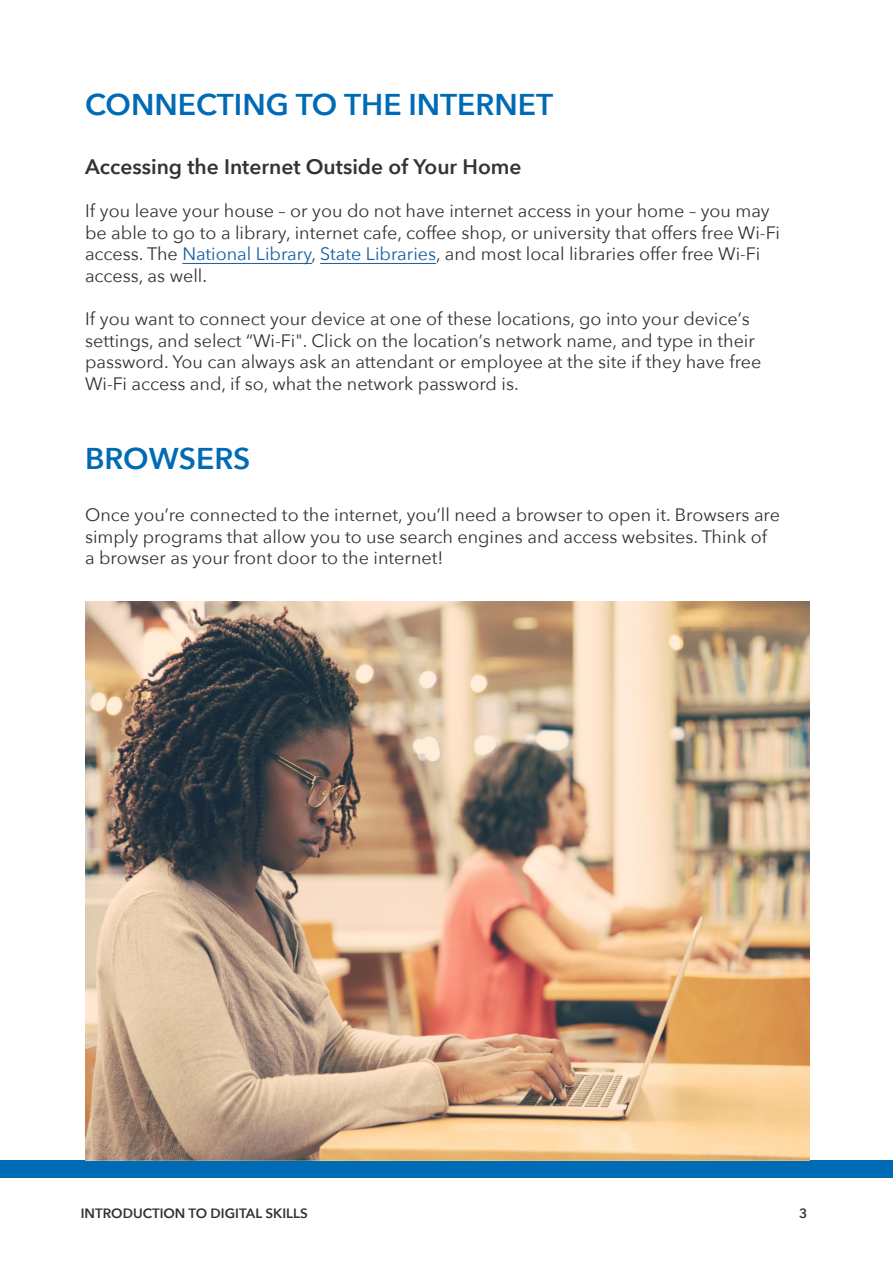
<style>
.page{position:relative;width:893px;height:1263px;background:#fff}
.page>*{position:absolute;margin:0;border:0;box-sizing:border-box;transform-origin:0 0}
.t1{font:600 30px "Avenir Next";color:#006bb5}
.t2{font:600 21px "Avenir Next";color:#333}
.t3{font:18px/21.6px "Avenir Next";color:#333}
.t4{font:600 13.5px "Avenir Next";color:#333}
.s1{color:#175d9e}
</style>
<div class="page">
<div style="left:0;top:1161px;width:893px;height:17px;background:#006bb5"></div>
<img style="left:85px;top:602px;width:725px;height:559px">
<hr style="left:182px;top:263px;width:130px;height:1px;background:#175d9e">
<hr style="left:320px;top:263px;width:116px;height:1px;background:#175d9e">
<p class="t1" style="left:85px;top:79px;width:470px">CONNECTING TO THE INTERNET</p>
<p class="t2" style="left:85px;top:149px;width:438px">Accessing the Internet Outside of Your Home</p>
<p class="t3" style="left:85px;top:199px;width:696px">If you leave your house – or you do not have internet access in your home – you may be able to go to a library, internet cafe, coffee shop, or university that offers free Wi-Fi access. The <span class="s1">National Library</span>, <span class="s1">State Libraries</span>, and most local libraries offer free Wi-Fi access, as well.</p>
<p class="t3" style="left:85px;top:307px;width:678px">If you want to connect your device at one of these locations, go into your device’s settings, and select “Wi-Fi". Click on the location’s network name, and type in their password. You can always ask an attendant or employee at the site if they have free Wi-Fi access and, if so, what the network password is.</p>
<p class="t1" style="left:85px;top:433px;width:167px">BROWSERS</p>
<p class="t3" style="left:85px;top:503px;width:696px">Once you’re connected to the internet, you’ll need a browser to open it. Browsers are simply programs that allow you to use search engines and access websites. Think of a browser as your front door to the internet!</p>
<p class="t4" style="left:81px;top:1202px;width:228px">INTRODUCTION TO DIGITAL SKILLS</p>
<p class="t4" style="left:799px;top:1202px;width:10px">3</p>
</div>
